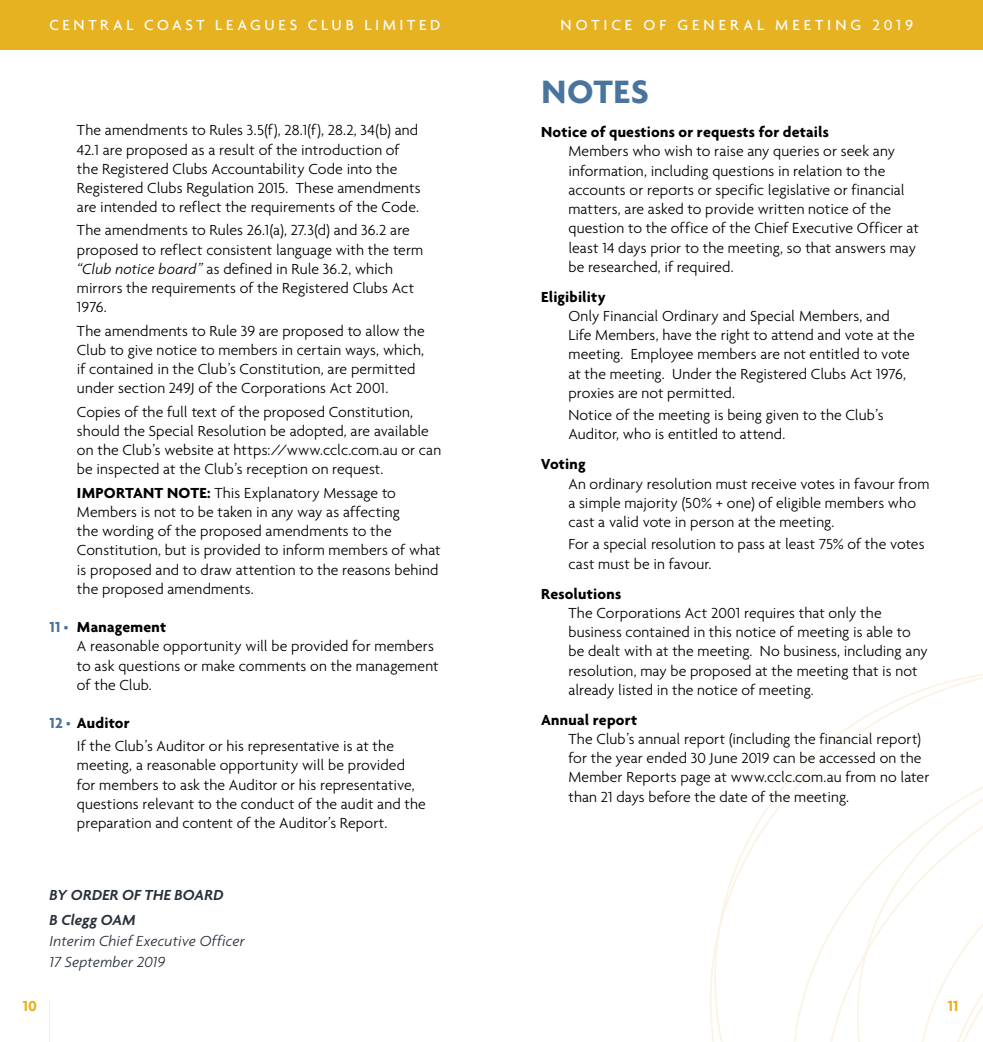
<style>
.page{position:relative;width:983px;height:1042px;background:#fff}
.page>*{position:absolute;margin:0;border:0;box-sizing:border-box;transform-origin:0 0}
.t1{font:700 35px "Agenda";letter-spacing:.02em;color:#49759d}
.t2{font:300 15.75px/19.2px "Agenda";letter-spacing:.005em;color:#000}
.t3{font:700 15.75px "Agenda";letter-spacing:.01em;color:#000}
.t4{font:500 15.75px "Agenda";letter-spacing:.24em;color:#fff}
.t5{font:italic 300 15.75px/21px "Agenda";letter-spacing:.005em;color:#272f39}
.t6{font:italic 600 15.75px/25px "Agenda";letter-spacing:.015em;color:#272f39}
.t7{font:700 15.75px "Agenda";color:#e7b222}
.s1{font-style:italic}
.s2{font-weight:700}
.s3{font-weight:700;color:#49759d}
.s4{font-weight:100;color:#49759d}
</style>
<div class="page">
<svg style="left:710px;top:674px;width:272px;height:368px"></svg>
<hr style="left:49px;top:999px;width:1px;height:43px;background:#f9ecd2">
<div style="left:491px;top:0;width:491px;height:50px;background:#e7b222"></div>
<div style="left:0;top:0;width:491px;height:50px;background:#e7b222"></div>
<p class="t4" style="left:49px;top:16px;width:392px">CENTRAL COAST LEAGUES CLUB LIMITED</p>
<p class="t4" style="left:560px;top:16px;width:354px">NOTICE OF GENERAL MEETING 2019</p>
<p class="t2" style="left:77px;top:120px;width:345px">The amendments to Rules 3.5(f), 28.1(f), 28.2, 34(b) and 42.1 are proposed as a result of the introduction of the Registered Clubs Accountability Code into the Registered Clubs Regulation 2015. These amendments are intended to reflect the requirements of the Code.</p>
<p class="t2" style="left:77px;top:220px;width:348px">The amendments to Rules 26.1(a), 27.3(d) and 36.2 are proposed to reflect consistent language with the term <span class="s1">“Club notice board”</span> as defined in Rule 36.2, which mirrors the requirements of the Registered Clubs Act 1976.</p>
<p class="t2" style="left:77px;top:321px;width:349px">The amendments to Rule 39 are proposed to allow the Club to give notice to members in certain ways, which, if contained in the Club’s Constitution, are permitted under section 249J of the Corporations Act 2001.</p>
<p class="t2" style="left:77px;top:402px;width:366px">Copies of the full text of the proposed Constitution, should the Special Resolution be adopted, are available on the Club’s website at https://www.cclc.com.au or can be inspected at the Club’s reception on request.</p>
<p class="t2" style="left:77px;top:483px;width:365px"><span class="s2">IMPORTANT NOTE:</span> This Explanatory Message to Members is not to be taken in any way as affecting<br>the wording of the proposed amendments to the Constitution, but is provided to inform members of what is proposed and to draw attention to the reasons behind the proposed amendments.</p>
<p class="t2" style="left:77px;top:617px;width:363px;text-indent:-27px"><span class="s3">11</span> <span class="s4">•</span> <span class="s2">Management<br></span>A reasonable opportunity will be provided for members to ask questions or make comments on the management of the Club.</p>
<p class="t2" style="left:77px;top:711px;width:318px;line-height:23.3px;text-indent:-27px"><span class="s3">12</span> <span class="s4">•</span> <span class="s2">Auditor<br></span>If the Club’s Auditor or his representative is at the</p>
<p class="t2" style="left:77px;top:755px;width:350px">meeting, a reasonable opportunity will be provided for members to ask the Auditor or his representative, questions relevant to the conduct of the audit and the preparation and content of the Auditor’s Report.</p>
<p class="t6" style="left:50px;top:883px;width:175px">BY ORDER OF THE BOARD<br>B Clegg OAM</p>
<p class="t5" style="left:50px;top:929px;width:197px">Interim Chief Executive Officer<br>17 September 2019</p>
<h1 class="t1" style="left:541px;top:70px;width:109px">NOTES</h1>
<p class="t3" style="left:541px;top:122px;width:289px">Notice of questions or requests for details</p>
<p class="t2" style="left:568px;top:141px;width:352px">Members who wish to raise any queries or seek any information, including questions in relation to the accounts or reports or specific legislative or financial matters, are asked to provide written notice of the question to the office of the Chief Executive Officer at least 14 days prior to the meeting, so that answers may be researched, if required.</p>
<p class="t3" style="left:541px;top:287px;width:66px">Eligibility</p>
<p class="t2" style="left:568px;top:306px;width:347px">Only Financial Ordinary and Special Members, and Life Members, have the right to attend and vote at the meeting. Employee members are not entitled to vote at the meeting. Under the Registered Clubs Act 1976, proxies are not permitted.</p>
<p class="t2" style="left:568px;top:405px;width:317px">Notice of the meeting is being given to the Club’s<br>Auditor, who is entitled to attend.</p>
<p class="t3" style="left:541px;top:455px;width:46px">Voting</p>
<p class="t2" style="left:568px;top:474px;width:362px">An ordinary resolution must receive votes in favour from a simple majority (50% + one) of eligible members who cast a valid vote in person at the meeting.</p>
<p class="t2" style="left:568px;top:534px;width:357px">For a special resolution to pass at least 75% of the votes cast must be in favour.</p>
<p class="t3" style="left:541px;top:584px;width:82px">Resolutions</p>
<p class="t2" style="left:568px;top:603px;width:360px">The Corporations Act 2001 requires that only the business contained in this notice of meeting is able to be dealt with at the meeting. No business, including any resolution, may be proposed at the meeting that is not already listed in the notice of meeting.</p>
<p class="t3" style="left:541px;top:710px;width:98px">Annual report</p>
<p class="t2" style="left:568px;top:729px;width:362px">The Club’s annual report (including the financial report) for the year ended 30 June 2019 can be accessed on the Member Reports page at www.cclc.com.au from no later than 21 days before the date of the meeting.</p>
<p class="t7" style="left:23px;top:996px;width:16px">10</p>
<p class="t7" style="left:947px;top:996px;width:12px">11</p>
</div>
